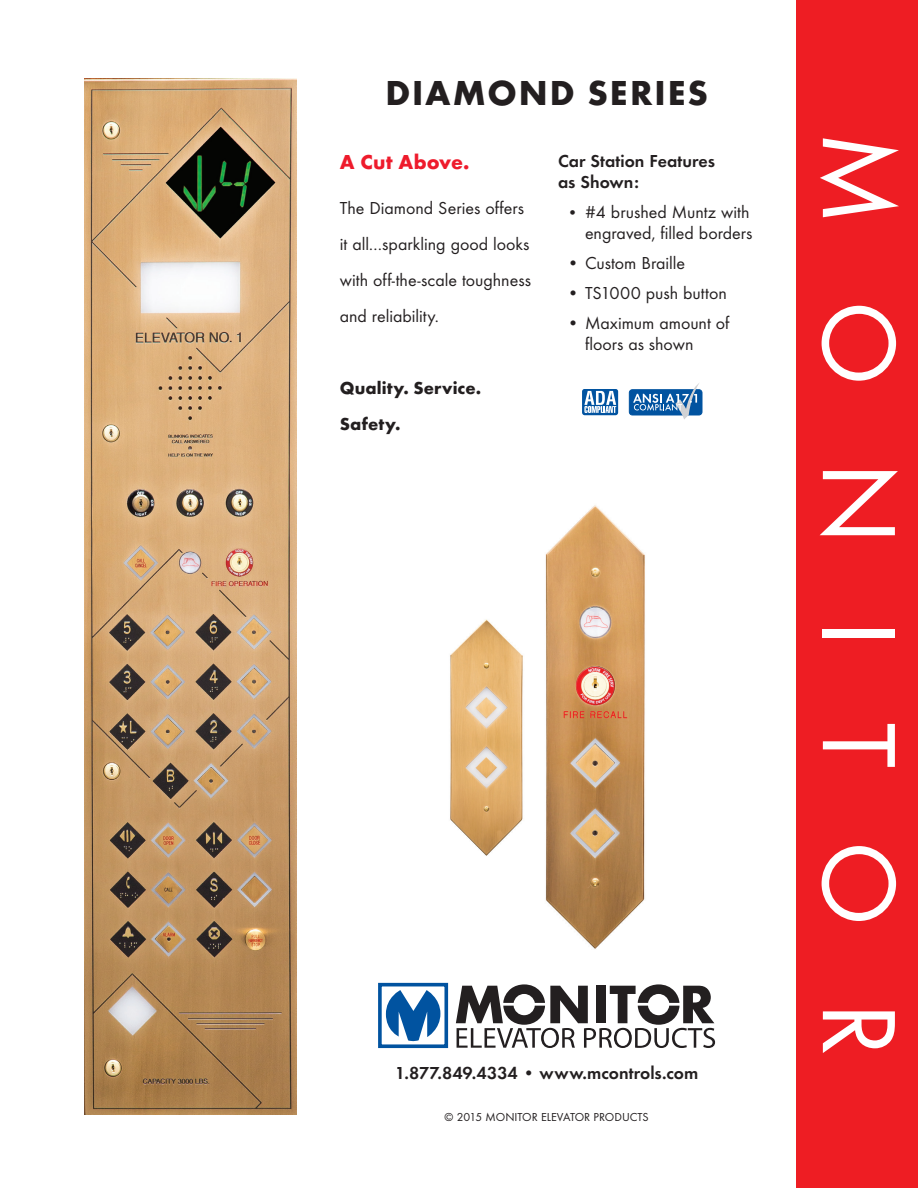
<style>
.page{position:relative;width:918px;height:1188px;background:#fff}
.page>*{position:absolute;margin:0;border:0;box-sizing:border-box;transform-origin:0 0}
.t1{font:108px "Futura T";letter-spacing:.7em;color:#fff}
.t2{font:700 36px "Futura T";letter-spacing:.055em;color:#231f20}
.t3{font:700 21px "Futura T";letter-spacing:.005em;color:#ee1b2c}
.t4{font:18px/36px "Futura T";color:#231f20}
.t5{font:600 18px/21px "Futura T";color:#231f20}
.t6{font:700 18px/36px "Futura T";letter-spacing:.01em;color:#231f20}
.t7{font:12px "Futura T";color:#231f20}
.s1{font-size:16.5px}
</style>
<div class="page">
<div style="left:796px;top:0;width:122px;height:1188px;background:#ee1d23"></div>
<svg style="left:386px;top:990px;width:54px;height:51px"></svg>
<div style="left:378px;top:983px;width:70px;height:65px;border:4px solid #0153a0"></div>
<svg style="left:456px;top:984px;width:259px;height:64px"></svg>
<div style="left:582px;top:390px;width:36px;height:25px;background:#0153a0;border-radius:3px"></div>
<svg style="left:584px;top:391px;width:32px;height:22px"></svg>
<div style="left:629px;top:390px;width:73px;height:25px;background:#0153a0;border-radius:3px"></div>
<div style="left:629px;top:389px;width:73px;height:26px;border:1px solid #0153a0;border-radius:3px"></div>
<svg style="left:633px;top:383px;width:67px;height:36px"></svg>
<img style="left:85px;top:78px;width:212px;height:1036px">
<img style="left:545px;top:505px;width:100px;height:444px">
<img style="left:450px;top:619px;width:73px;height:237px">
<h2 class="t2" style="left:385px;top:72px;width:321px">Diamond Series</h2>
<p class="t3" style="left:340px;top:149px;width:131px">A Cut Above.</p>
<p class="t4" style="left:340px;top:190px;width:193px">The Diamond Series offers it all…sparkling good looks with off-the-scale toughness and reliability.</p>
<p class="t6" style="left:340px;top:370px;width:143px">Quality. Service.<br>Safety.</p>
<p class="t5" style="left:558px;top:150px;width:159px">Car Station Features as Shown:</p>
<p class="t4" style="left:567px;top:201px;width:187px;line-height:21px;text-align:right"><span class="s1">•</span> #4 brushed Muntz with engraved, filled borders</p>
<p class="t4" style="left:567px;top:245px;width:120px">• Custom Braille</p>
<p class="t4" style="left:567px;top:275px;width:161px">• TS1000 push button</p>
<p class="t4" style="left:585px;top:312px;width:146px;line-height:21px;text-indent:-18px">• Maximum amount of floors as shown</p>
<p class="t5" style="left:395px;top:1062px;width:305px">1.877.849.4334 • www.mcontrols.com</p>
<p class="t7" style="left:445px;top:1110px;width:206px">© 2015 MONITOR ELEVATOR PRODUCTS</p>
<h1 class="t1" style="left:922px;top:132px;width:926px;rotate:90deg">MONITOR</h1>
</div>
